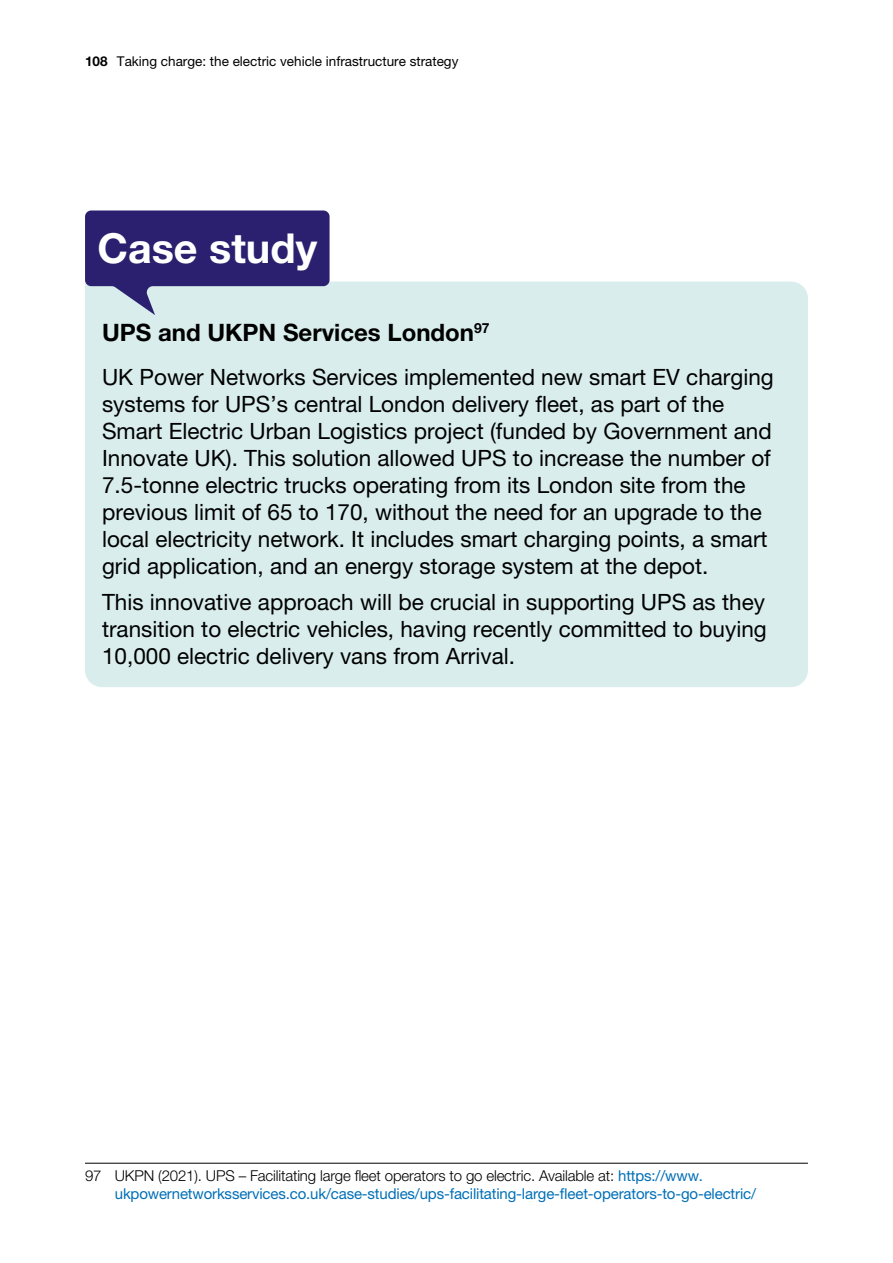
<style>
.page{position:relative;width:893px;height:1263px;background:#fff}
.page>*{position:absolute;margin:0;border:0;box-sizing:border-box;transform-origin:0 0}
.t1{font:700 41.4px "Helvetica Neue LT Pro";color:#fff}
.Case_study_header{font:700 24px "Helvetica Neue LT Pro";color:#000}
.Case_study_text{font:22.5px/27px "Helvetica Neue LT Pro";color:#000}
.Footnotes{font:15px/18px "Helvetica Neue LT Pro";letter-spacing:-.01em;color:#006fb7}
.t2{font:13.5px "Helvetica Neue LT Pro";color:#000}
.s1{font-weight:700}
.s2{font-weight:300;color:#000}
</style>
<div class="page">
<div style="left:85px;top:281px;width:723px;height:71px;background:#d8edec"></div>
<div style="left:85px;top:352px;width:723px;height:225px;background:#d8edec"></div>
<div style="left:85px;top:577px;width:723px;height:110px;background:#d8edec"></div>
<hr style="left:85px;top:1163px;width:723px;height:1px;background:#000">
<svg style="left:85px;top:210px;width:245px;height:105px;background:#585690"></svg>
<p class="t2" style="left:85px;top:53px;width:375px"><span class="s1">108</span> Taking charge: the electric vehicle infrastructure strategy</p>
<h1 class="t1" style="left:97px;top:223px;width:221px">Case study</h1>
<p class="Case_study_header" style="left:102px;top:318px;width:389px">UPS and UKPN Services London<sup>97</sup></p>
<p class="Case_study_text" style="left:102px;top:363px;width:673px">UK Power Networks Services implemented new smart EV charging systems for UPS’s central London delivery fleet, as part of the Smart Electric Urban Logistics project (funded by Government and Innovate UK). This solution allowed UPS to increase the number of 7.5-tonne electric trucks operating from its London site from the previous limit of 65 to 170, without the need for an upgrade to the local electricity network. It includes smart charging points, a smart grid application, and an energy storage system at the depot.</p>
<p class="Case_study_text" style="left:102px;top:588px;width:666px;text-align:justify">This innovative approach will be crucial in supporting UPS as they transition to electric vehicles, having recently committed to buying 10,000 electric delivery vans from Arrival.</p>
<p class="Footnotes" style="left:115px;top:1167px;width:643px;text-indent:-30px"><span class="s2">97 UKPN (2021). UPS – Facilitating large fleet operators to go electric. Available at:</span> https://www. ukpowernetworksservices.co.uk/case-studies/ups-facilitating-large-fleet-operators-to-go-electric/</p>
</div>
